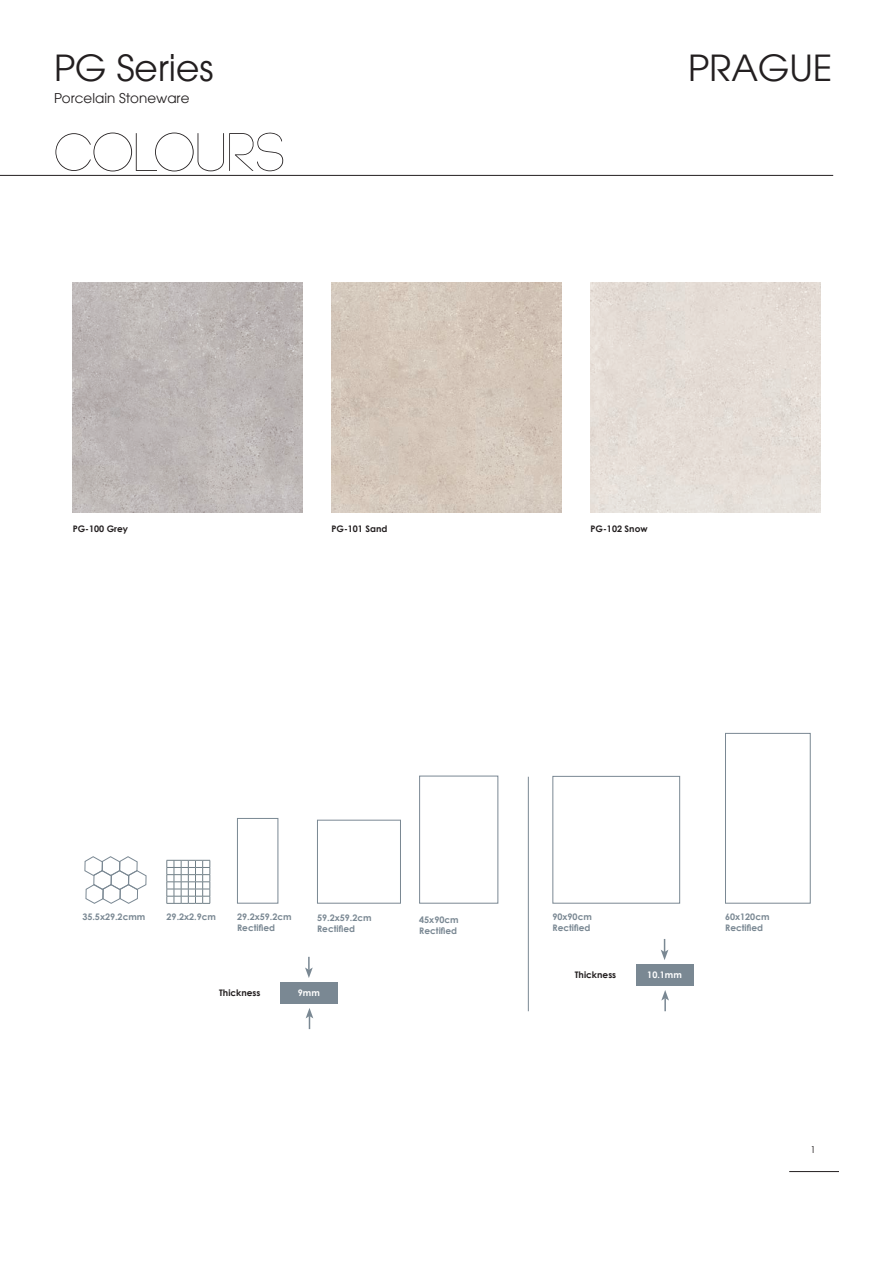
<style>
.page{position:relative;width:893px;height:1263px;background:#fff}
.page>*{position:absolute;margin:0;border:0;box-sizing:border-box;transform-origin:0 0}
.t1{font:300 54px "Code";color:#231f20}
.t2{font:36px "Avant Garde";color:#231f20}
.t3{font:13.5px "Avant Garde";color:#231f20}
.t4{font:9.6px "Century Gothic";color:#231f20}
.t5{font:700 9px/10.8px "Century Gothic";color:#7a8893}
.t6{font:700 9px "Century Gothic";color:#231f20}
.t7{font:700 9px "Century Gothic";color:#fff}
</style>
<div class="page">
<hr style="left:789px;top:1171px;width:50px;height:1px;background:#231f20">
<hr style="left:0;top:175px;width:833px;height:1px;background:#231f20">
<img style="left:73px;top:283px;width:229px;height:229px">
<img style="left:331px;top:283px;width:230px;height:229px">
<div style="left:591px;top:283px;width:229px;height:229px;background:#e5ddd6"></div>
<div style="left:725px;top:733px;width:86px;height:170px;border:1px solid #7a8893"></div>
<div style="left:237px;top:818px;width:41px;height:85px;border:1px solid #7a8893"></div>
<div style="left:552px;top:776px;width:128px;height:127px;border:1px solid #7a8893"></div>
<div style="left:419px;top:776px;width:79px;height:127px;border:1px solid #7a8893"></div>
<div style="left:317px;top:820px;width:84px;height:83px;border:1px solid #7a8893"></div>
<div style="left:280px;top:982px;width:57px;height:21px;background:#7a8893"></div>
<svg style="left:306px;top:1008px;width:7px;height:21px"></svg>
<svg style="left:305px;top:957px;width:8px;height:21px"></svg>
<div style="left:636px;top:964px;width:57px;height:22px;background:#7a8893"></div>
<svg style="left:661px;top:990px;width:8px;height:21px"></svg>
<svg style="left:661px;top:939px;width:7px;height:21px"></svg>
<svg style="left:167px;top:860px;width:44px;height:44px"></svg>
<hr style="left:528px;top:777px;width:1px;height:234px;background:#7a8893">
<svg style="left:84px;top:856px;width:63px;height:48px"></svg>
<h2 class="t2" style="left:54px;top:46px;width:161px">PG Series</h2>
<h2 class="t2" style="left:688px;top:46px;width:146px">PRAGUE</h2>
<h3 class="t3" style="left:54px;top:90px;width:137px">Porcelain Stoneware</h3>
<h1 class="t1" style="left:54px;top:126px;width:232px">COLOURS</h1>
<p class="t6" style="left:73px;top:523px;width:57px">PG-100 Grey</p>
<p class="t6" style="left:331px;top:523px;width:57px">PG-101 Sand</p>
<p class="t6" style="left:591px;top:523px;width:59px">PG-102 Snow</p>
<p class="t5" style="left:82px;top:911px;width:65px">35.5x29.2cmm</p>
<p class="t5" style="left:167px;top:911px;width:51px">29.2x2.9cm</p>
<p class="t5" style="left:237px;top:911px;width:56px">29.2x59.2cm<br>Rectified</p>
<p class="t5" style="left:317px;top:912px;width:56px">59.2x59.2cm<br>Rectified</p>
<p class="t6" style="left:219px;top:987px;width:43px">Thickness</p>
<p class="t7" style="left:298px;top:987px;width:23px">9mm</p>
<p class="t5" style="left:419px;top:914px;width:41px">45x90cm<br>Rectified</p>
<p class="t5" style="left:725px;top:911px;width:46px">60x120cm<br>Rectified</p>
<p class="t5" style="left:552px;top:911px;width:41px">90x90cm<br>Rectified</p>
<p class="t6" style="left:575px;top:969px;width:43px">Thickness</p>
<p class="t7" style="left:647px;top:969px;width:36px">10.1mm</p>
<p class="t4" style="left:810px;top:1143px;width:7px">1</p>
</div>
